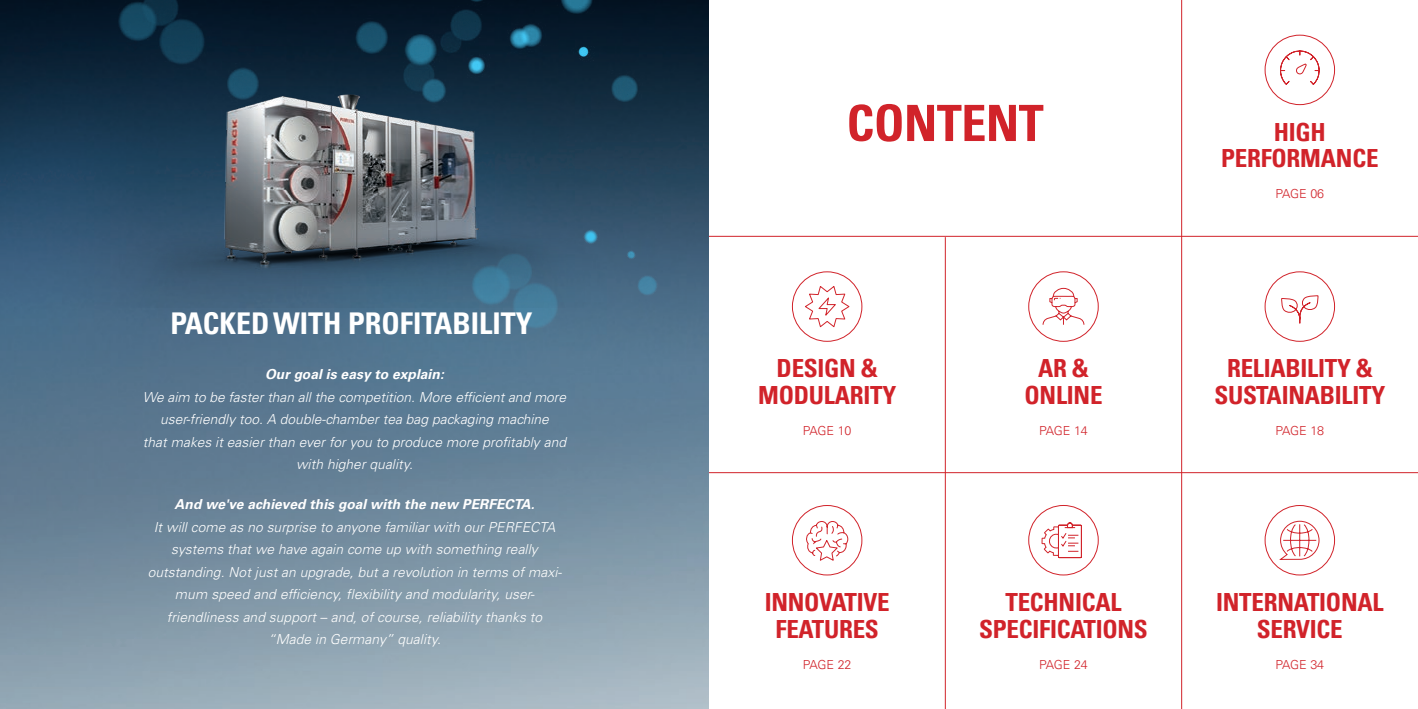
<style>
.page{position:relative;width:1418px;height:709px;background:#fff}
.page>*{position:absolute;margin:0;border:0;box-sizing:border-box;transform-origin:0 0}
.t1{font:700 condensed 50px "Univers";letter-spacing:-.01em;color:#d1232a}
.t2{font:700 condensed 30px "Univers";color:#fff}
.t3{font:700 condensed 25px/26.2px "Univers";letter-spacing:-.01em;color:#d1232a;text-align:center}
.t4{font:italic 300 13.75px/22.5px "Univers LT Pro 45";letter-spacing:.005em;color:#fff;text-align:center}
.t5{font:italic 700 13.75px "Univers LT Pro 65";letter-spacing:.005em;color:#fff}
.t6{font:300 12.5px "Univers";letter-spacing:-.01em;color:#d1232a}
</style>
<div class="page">
<div style="left:1264px;top:271px;width:70px;height:70px;border:1px solid #d1232a;border-radius:50%"></div>
<svg style="left:1281px;top:295px;width:37px;height:29px"></svg>
<hr style="left:709px;top:236px;width:708px;height:1px;background:#d1232a">
<hr style="left:709px;top:472px;width:708px;height:1px;background:#d1232a">
<hr style="left:945px;top:237px;width:1px;height:472px;background:#d1232a">
<hr style="left:1181px;top:0;width:1px;height:709px;background:#d1232a">
<div style="left:1264px;top:35px;width:70px;height:70px;border:1px solid #d1232a;border-radius:50%"></div>
<svg style="left:1280px;top:50px;width:39px;height:35px"></svg>
<div style="left:792px;top:271px;width:70px;height:70px;border:1px solid #d1232a;border-radius:50%"></div>
<svg style="left:805px;top:286px;width:45px;height:42px"></svg>
<div style="left:1028px;top:271px;width:70px;height:70px;border:1px solid #d1232a;border-radius:50%"></div>
<svg style="left:1042px;top:288px;width:42px;height:37px"></svg>
<div style="left:1264px;top:505px;width:70px;height:70px;border:1px solid #d1232a;border-radius:50%"></div>
<svg style="left:1279px;top:520px;width:40px;height:40px"></svg>
<svg style="left:1041px;top:472px;width:41px;height:86px"></svg>
<div style="left:792px;top:505px;width:70px;height:70px;border:1px solid #d1232a;border-radius:50%"></div>
<svg style="left:806px;top:521px;width:42px;height:40px"></svg>
<img style="left:0;top:0;width:709px;height:709px">
<img style="left:28px;top:0;width:651px;height:137px">
<img style="left:381px;top:307px;width:193px;height:93px">
<img style="left:547px;top:174px;width:162px;height:162px">
<img style="left:23px;top:48px;width:24px;height:259px">
<img style="left:47px;top:48px;width:612px;height:259px">
<h2 class="t2" style="left:170px;top:304px;width:363px">PACKED WITH PROFITABILITY</h2>
<p class="t5" style="left:265px;top:364px;width:180px">Our goal is easy to explain:</p>
<p class="t4" style="left:143px;top:385px;width:425px">We aim to be faster than all the competition. More efficient and more user-friendly too. A double-chamber tea bag packaging machine<br>that makes it easier than ever for you to produce more profitably and with higher quality.</p>
<p class="t5" style="left:174px;top:495px;width:362px">And we've achieved this goal with the new PERFECTA.</p>
<p class="t4" style="left:148px;top:516px;width:416px">It will come as no surprise to anyone familiar with our PERFECTA systems that we have again come up with something really outstanding. Not just an upgrade, but a revolution in terms of maxi&shy;mum speed and efficiency, flexibility and modularity, user&shy;friendliness and support – and, of course, reliability thanks to “Made in Germany” quality.</p>
<h1 class="t1" style="left:846px;top:93px;width:199px">CONTENT</h1>
<h3 class="t3" style="left:1221px;top:118px;width:159px">HIGH<br>PERFORMANCE</h3>
<p class="t6" style="left:1275px;top:186px;width:50px">PAGE 06</p>
<h3 class="t3" style="left:758px;top:355px;width:140px">DESIGN &amp;<br>MODULARITY</h3>
<h3 class="t3" style="left:1024px;top:355px;width:79px">AR &amp;<br>ONLINE</h3>
<h3 class="t3" style="left:1214px;top:355px;width:172px">RELIABILITY &amp;<br>SUSTAINABILITY</h3>
<p class="t6" style="left:802px;top:423px;width:50px">PAGE 10</p>
<p class="t6" style="left:1039px;top:423px;width:50px">PAGE 14</p>
<p class="t6" style="left:1275px;top:423px;width:50px">PAGE 18</p>
<h3 class="t3" style="left:764px;top:589px;width:126px">INNOVATIVE<br>FEATURES</h3>
<h3 class="t3" style="left:979px;top:589px;width:170px">TECHNICAL<br>SPECIFICATIONS</h3>
<h3 class="t3" style="left:1216px;top:589px;width:169px">INTERNATIONAL<br>SERVICE</h3>
<p class="t6" style="left:802px;top:656px;width:50px">PAGE 22</p>
<p class="t6" style="left:1039px;top:656px;width:50px">PAGE 24</p>
<p class="t6" style="left:1275px;top:656px;width:50px">PAGE 34</p>
</div>
